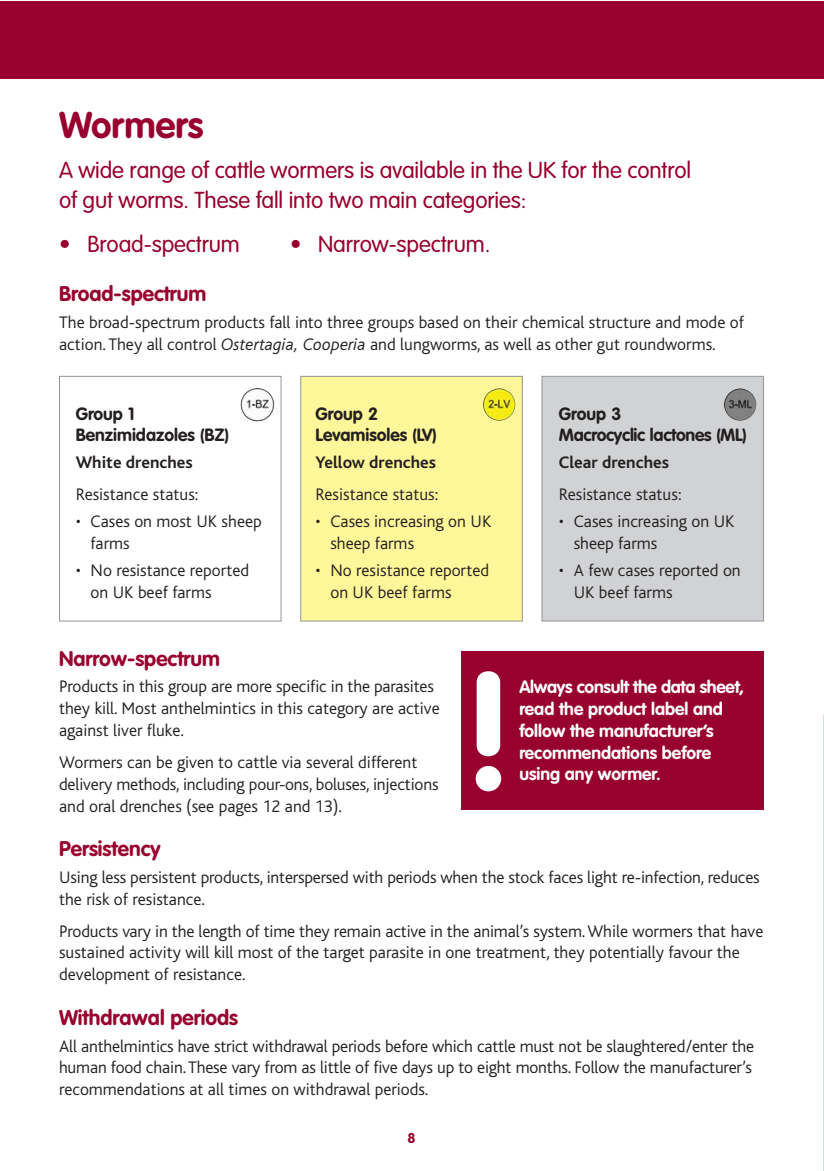
<style>
.page{position:relative;width:824px;height:1171px;background:#fff}
.page>*{position:absolute;margin:0;border:0;box-sizing:border-box;transform-origin:0 0}
.t1{font:700 163.28px "VAG Rounded";color:#fff}
.t2{font:700 36.75px "VAG Rounded";color:#98002e}
.t3{font:300 22.75px/29.8px "VAG Rounded";letter-spacing:-.005em;color:#98002e}
.t4{font:700 21px "VAG Rounded";color:#98002e}
.t5{font:300 17.5px/21.9px "Bliss";color:#231f20}
.t6{font:700 17.5px/21.9px "VAG Rounded";color:#fff}
.t7{font:700 17.5px/21.9px "VAG Rounded";color:#231f20}
.t8{font:700 17.5px "Bliss";color:#231f20}
.t9{font:700 14px "VAG Rounded";color:#98002e}
.s1{font-style:italic}
</style>
<div class="page">
<div style="left:0;top:1px;width:823px;height:77px;background:#98002e"></div>
<div style="left:59px;top:376px;width:222px;height:245px;border:1px solid #939598"></div>
<div style="left:301px;top:376px;width:221px;height:245px;background:#fff799"></div>
<div style="left:300px;top:376px;width:222px;height:245px;border:1px solid #939598"></div>
<div style="left:542px;top:377px;width:221px;height:243px;background:#d1d2d4"></div>
<div style="left:541px;top:376px;width:222px;height:245px;border:1px solid #939598"></div>
<div style="left:461px;top:651px;width:302px;height:158px;background:#98002e"></div>
<img style="left:240px;top:388px;width:34px;height:33px;border-radius:50%">
<img style="left:483px;top:388px;width:32px;height:33px;border-radius:50%">
<img style="left:724px;top:388px;width:32px;height:33px;border-radius:50%">
<h2 class="t2" style="left:59px;top:110px;width:146px">Wormers</h2>
<h3 class="t3" style="left:59px;top:157px;width:633px">A wide range of cattle wormers is available in the UK for the control of gut worms. These fall into two main categories:</h3>
<h3 class="t3" style="left:59px;top:231px;width:182px">• Broad-spectrum</h3>
<h3 class="t3" style="left:290px;top:231px;width:202px">• Narrow-spectrum.</h3>
<p class="t4" style="left:59px;top:285px;width:149px">Broad-spectrum</p>
<p class="t5" style="left:59px;top:313px;width:686px">The broad-spectrum products fall into three groups based on their chemical structure and mode of action. They all control <span class="s1">Ostertagia, Cooperia</span> and lungworms, as well as other gut roundworms.</p>
<p class="t7" style="left:76px;top:404px;width:155px">Group 1<br>Benzimidazoles (BZ)</p>
<p class="t8" style="left:76px;top:456px;width:119px">White drenches</p>
<p class="t5" style="left:76px;top:485px;width:124px">Resistance status:</p>
<p class="t5" style="left:91px;top:512px;width:173px;text-indent:-15px">• Cases on most UK sheep farms</p>
<p class="t5" style="left:91px;top:560px;width:160px;text-indent:-15px">• No resistance reported on UK beef farms</p>
<p class="t7" style="left:315px;top:404px;width:123px">Group 2<br>Levamisoles (LV)</p>
<p class="t8" style="left:315px;top:456px;width:122px">Yellow drenches</p>
<p class="t5" style="left:315px;top:485px;width:124px">Resistance status:</p>
<p class="t5" style="left:330px;top:512px;width:162px;text-indent:-15px">• Cases increasing on UK sheep farms</p>
<p class="t5" style="left:330px;top:560px;width:160px;text-indent:-15px">• No resistance reported on UK beef farms</p>
<p class="t7" style="left:558px;top:404px;width:189px">Group 3<br>Macrocyclic lactones (ML)</p>
<p class="t8" style="left:558px;top:456px;width:112px">Clear drenches</p>
<p class="t5" style="left:558px;top:485px;width:124px">Resistance status:</p>
<p class="t5" style="left:573px;top:512px;width:162px;text-indent:-15px">• Cases increasing on UK sheep farms</p>
<p class="t5" style="left:573px;top:560px;width:168px;text-indent:-15px">• A few cases reported on<br>UK beef farms</p>
<p class="t4" style="left:59px;top:649px;width:162px">Narrow-spectrum</p>
<p class="t5" style="left:59px;top:677px;width:382px">Products in this group are more specific in the parasites they kill. Most anthelmintics in this category are active against liver fluke.</p>
<p class="t5" style="left:59px;top:753px;width:381px">Wormers can be given to cattle via several different delivery methods, including pour-ons, boluses, injections and oral drenches (see pages 12 and 13).</p>
<p class="t4" style="left:59px;top:840px;width:103px">Persistency</p>
<p class="t5" style="left:59px;top:868px;width:702px">Using less persistent products, interspersed with periods when the stock faces light re-infection, reduces the risk of resistance.</p>
<p class="t5" style="left:59px;top:921px;width:705px">Products vary in the length of time they remain active in the animal’s system.While wormers that have sustained activity will kill most of the target parasite in one treatment, they potentially favour the development of resistance.</p>
<p class="t4" style="left:59px;top:1008px;width:180px">Withdrawal periods</p>
<p class="t5" style="left:59px;top:1036px;width:696px">All anthelmintics have strict withdrawal periods before which cattle must not be slaughtered/enter the human food chain.These vary from as little of five days up to eight months. Follow the manufacturer’s recommendations at all times on withdrawal periods.</p>
<h1 class="t1" style="left:461px;top:664px;width:56px">!</h1>
<p class="t6" style="left:519px;top:677px;width:226px">Always consult the data sheet, read the product label and follow the manufacturer’s recommendations before using any wormer.</p>
<p class="t9" style="left:407px;top:1132px;width:10px">8</p>
</div>
